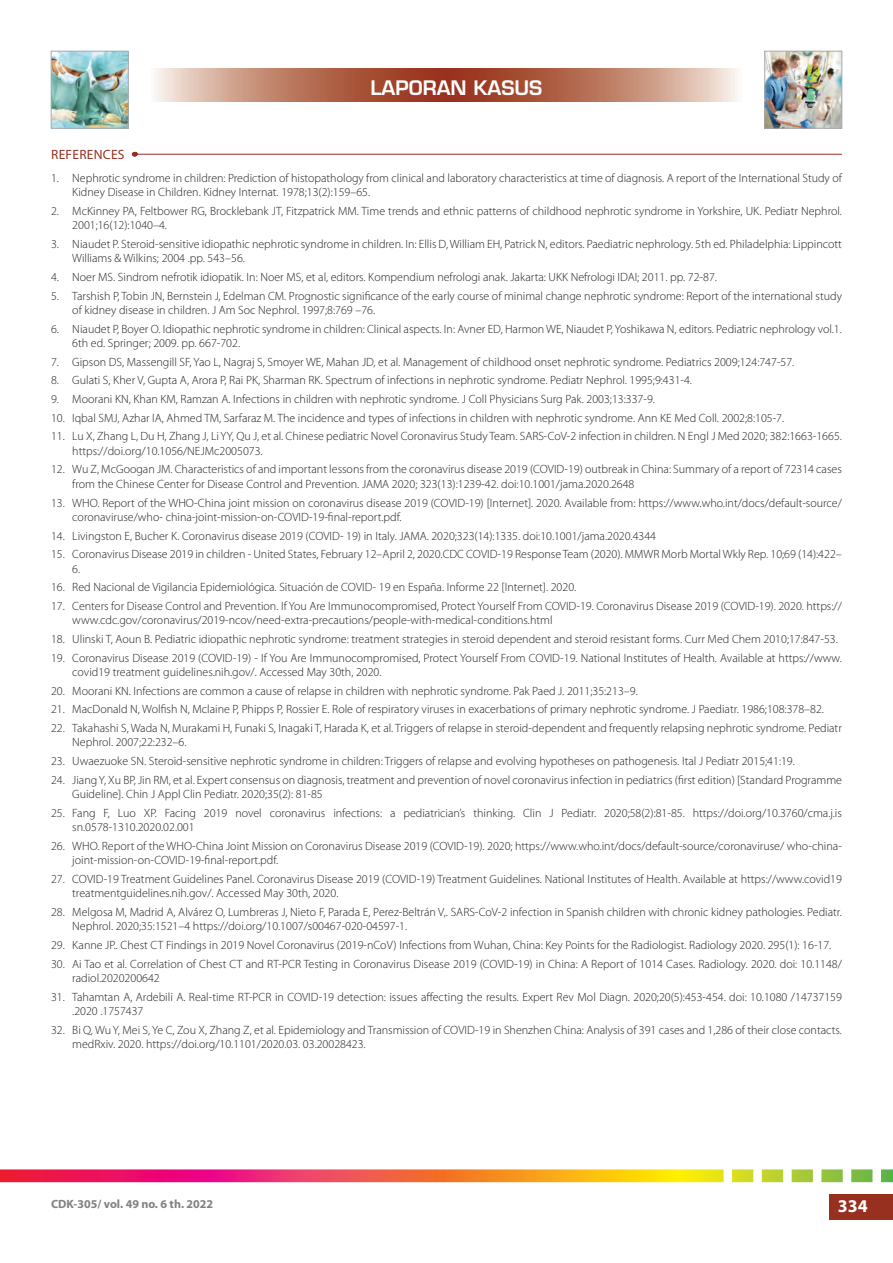
<style>
.page{position:relative;width:893px;height:1263px;background:#fff}
.page>*{position:absolute;margin:0;border:0;box-sizing:border-box;transform-origin:0 0}
.t1{font:600 19.5px "Eurostile LT Std";color:#fff}
.t2{font:700 18px "Myriad Pro";color:#fff}
.MP_lampiran_referens{font:13.5px "Myriad Pro";letter-spacing:.02em;color:#98301f}
.t3{font:300 12px/14.4px "Myriad Pro";color:#231f20}
.t4{font:700 12px "Myriad Pro";color:#808285}
</style>
<div class="page">
<div style="left:829px;top:1194px;width:64px;height:26px;background:#98301f"></div>
<svg style="left:0;top:1169px;width:893px;height:13px;background:#e87c50"></svg>
<img style="left:767px;top:53px;width:73px;height:73px">
<div style="left:765px;top:51px;width:77px;height:77px;border:1px solid #a8a9ad"></div>
<img style="left:53px;top:53px;width:73px;height:73px">
<div style="left:51px;top:51px;width:77px;height:77px;border:1px solid #a8a9ad"></div>
<svg style="left:154px;top:68px;width:292px;height:34px;background:#bd7e68"></svg>
<svg style="left:446px;top:68px;width:292px;height:34px;background:#bd7c67"></svg>
<hr style="left:132px;top:154px;width:710px;height:1px;background:#98301f">
<h1 class="t1" style="left:371px;top:76px;width:173px">LAPORAN KASUS</h1>
<p class="MP_lampiran_referens" style="left:51px;top:146px;width:75px">REFERENCES</p>
<p class="t3" style="left:72px;top:171px;width:771px;text-indent:-21px">1. Nephrotic syndrome in children: Prediction of histopathology from clinical and laboratory characteristics at time of diagnosis. A report of the International Study of<br>Kidney Disease in Children. Kidney Internat. 1978;13(2):159–65.</p>
<p class="t3" style="left:72px;top:204px;width:771px;text-indent:-21px">2. McKinney PA, Feltbower RG, Brocklebank JT, Fitzpatrick MM. Time trends and ethnic patterns of childhood nephrotic syndrome in Yorkshire, UK. Pediatr Nephrol.<br>2001;16(12):1040–4.</p>
<p class="t3" style="left:72px;top:237px;width:771px;text-indent:-21px">3. Niaudet P. Steroid-sensitive idiopathic nephrotic syndrome in children. In: Ellis D, William EH, Patrick N, editors. Paediatric nephrology. 5th ed. Philadelphia: Lippincott<br>Williams &amp; Wilkins; 2004 .pp. 543–56.</p>
<p class="t3" style="left:51px;top:270px;width:667px">4. Noer MS. Sindrom nefrotik idiopatik. In: Noer MS, et al, editors. Kompendium nefrologi anak. Jakarta: UKK Nefrologi IDAI; 2011. pp. 72-87.</p>
<p class="t3" style="left:72px;top:289px;width:771px;text-indent:-21px">5. Tarshish P, Tobin JN, Bernstein J, Edelman CM. Prognostic significance of the early course of minimal change nephrotic syndrome: Report of the international study of kidney disease in children. J Am Soc Nephrol. 1997;8:769 –76.</p>
<p class="t3" style="left:72px;top:322px;width:771px;text-indent:-21px">6. Niaudet P, Boyer O. Idiopathic nephrotic syndrome in children: Clinical aspects. In: Avner ED, Harmon WE, Niaudet P, Yoshikawa N, editors. Pediatric nephrology vol.1.<br>6th ed. Springer; 2009. pp. 667-702.</p>
<p class="t3" style="left:51px;top:355px;width:745px">7. Gipson DS, Massengill SF, Yao L, Nagraj S, Smoyer WE, Mahan JD, et al. Management of childhood onset nephrotic syndrome. Pediatrics 2009;124:747-57.</p>
<p class="t3" style="left:51px;top:373px;width:642px">8. Gulati S, Kher V, Gupta A, Arora P, Rai PK, Sharman RK. Spectrum of infections in nephrotic syndrome. Pediatr Nephrol. 1995;9:431-4.</p>
<p class="t3" style="left:51px;top:392px;width:605px">9. Moorani KN, Khan KM, Ramzan A. Infections in children with nephrotic syndrome. J Coll Physicians Surg Pak. 2003;13:337-9.</p>
<p class="t3" style="left:51px;top:411px;width:735px">10. Iqbal SMJ, Azhar IA, Ahmed TM, Sarfaraz M. The incidence and types of infections in children with nephrotic syndrome. Ann KE Med Coll. 2002;8:105-7.</p>
<p class="t3" style="left:72px;top:429px;width:771px;text-indent:-21px">11. Lu X, Zhang L, Du H, Zhang J, Li YY, Qu J, et al. Chinese pediatric Novel Coronavirus Study Team. SARS-CoV-2 infection in children. N Engl J Med 2020; 382:1663-1665. https://doi.org/10.1056/NEJMc2005073.</p>
<p class="t3" style="left:72px;top:462px;width:771px;text-indent:-21px">12. Wu Z, McGoogan JM. Characteristics of and important lessons from the coronavirus disease 2019 (COVID-19) outbreak in China: Summary of a report of 72314 cases from the Chinese Center for Disease Control and Prevention. JAMA 2020; 323(13):1239-42. doi:10.1001/jama.2020.2648</p>
<p class="t3" style="left:72px;top:495px;width:771px;text-indent:-21px">13. WHO. Report of the WHO-China joint mission on coronavirus disease 2019 (COVID-19) [Internet]. 2020. Available from: https://www.who.int/docs/default-source/ coronaviruse/who- china-joint-mission-on-COVID-19-final-report.pdf.</p>
<p class="t3" style="left:51px;top:529px;width:607px">14. Livingston E, Bucher K. Coronavirus disease 2019 (COVID- 19) in Italy. JAMA. 2020;323(14):1335. doi:10.1001/jama.2020.4344</p>
<p class="t3" style="left:72px;top:547px;width:771px;text-indent:-21px">15. Coronavirus Disease 2019 in children - United States, February 12–April 2, 2020.CDC COVID-19 Response Team (2020). MMWR Morb Mortal Wkly Rep. 10;69 (14):422–<br>6.</p>
<p class="t3" style="left:51px;top:580px;width:527px">16. Red Nacional de Vigilancia Epidemiológica. Situación de COVID- 19 en España. Informe 22 [Internet]. 2020.</p>
<p class="t3" style="left:72px;top:599px;width:771px;text-indent:-21px">17. Centers for Disease Control and Prevention. If You Are Immunocompromised, Protect Yourself From COVID-19. Coronavirus Disease 2019 (COVID-19). 2020. https:// www.cdc.gov/coronavirus/2019-ncov/need-extra-precautions/people-with-medical-conditions.html</p>
<p class="t3" style="left:51px;top:632px;width:788px">18. Ulinski T, Aoun B. Pediatric idiopathic nephrotic syndrome: treatment strategies in steroid dependent and steroid resistant forms. Curr Med Chem 2010;17:847-53.</p>
<p class="t3" style="left:72px;top:651px;width:771px;text-indent:-21px">19. Coronavirus Disease 2019 (COVID-19) - If You Are Immunocompromised, Protect Yourself From COVID-19. National Institutes of Health. Available at https://www. covid19 treatment guidelines.nih.gov/. Accessed May 30th, 2020.</p>
<p class="t3" style="left:51px;top:684px;width:588px">20. Moorani KN. Infections are common a cause of relapse in children with nephrotic syndrome. Pak Paed J. 2011;35:213–9.</p>
<p class="t3" style="left:51px;top:702px;width:774px">21. MacDonald N, Wolfish N, Mclaine P, Phipps P, Rossier E. Role of respiratory viruses in exacerbations of primary nephrotic syndrome. J Paediatr. 1986;108:378–82.</p>
<p class="t3" style="left:72px;top:721px;width:771px;text-indent:-21px">22. Takahashi S, Wada N, Murakami H, Funaki S, Inagaki T, Harada K, et al. Triggers of relapse in steroid-dependent and frequently relapsing nephrotic syndrome. Pediatr<br>Nephrol. 2007;22:232–6.</p>
<p class="t3" style="left:51px;top:754px;width:745px">23. Uwaezuoke SN. Steroid-sensitive nephrotic syndrome in children: Triggers of relapse and evolving hypotheses on pathogenesis. Ital J Pediatr 2015;41:19.</p>
<p class="t3" style="left:72px;top:773px;width:771px;text-indent:-21px">24. Jiang Y, Xu BP, Jin RM, et al. Expert consensus on diagnosis, treatment and prevention of novel coronavirus infection in pediatrics (first edition) [Standard Programme<br>Guideline]. Chin J Appl Clin Pediatr. 2020;35(2): 81-85</p>
<p class="t3" style="left:72px;top:806px;width:771px;text-indent:-21px">25. Fang F, Luo XP. Facing 2019 novel coronavirus infections: a pediatrician’s thinking. Clin J Pediatr. 2020;58(2):81-85. https://doi.org/10.3760/cma.j.is sn.0578-1310.2020.02.001</p>
<p class="t3" style="left:72px;top:839px;width:771px;text-indent:-21px">26. WHO. Report of the WHO-China Joint Mission on Coronavirus Disease 2019 (COVID-19). 2020; https://www.who.int/docs/default-source/coronaviruse/ who-china&shy;joint-mission-on-COVID-19-final-report.pdf.</p>
<p class="t3" style="left:72px;top:872px;width:771px;text-indent:-21px">27. COVID-19 Treatment Guidelines Panel. Coronavirus Disease 2019 (COVID-19) Treatment Guidelines. National Institutes of Health. Available at https://www.covid19 treatmentguidelines.nih.gov/. Accessed May 30th, 2020.</p>
<p class="t3" style="left:72px;top:905px;width:771px;text-indent:-21px">28. Melgosa M, Madrid A, Alvá rez O, Lumbreras J, Nieto F, Parada E, Perez-Beltrá n V,. SARS-CoV-2 infection in Spanish children with chronic kidney pathologies. Pediatr.<br>Nephrol. 2020;35:1521–4 https://doi.org/10.1007/s00467-020-04597-1.</p>
<p class="t3" style="left:51px;top:938px;width:782px">29. Kanne JP.. Chest CT Findings in 2019 Novel Coronavirus (2019-nCoV) Infections from Wuhan, China: Key Points for the Radiologist. Radiology 2020. 295(1): 16-17.</p>
<p class="t3" style="left:72px;top:957px;width:771px;text-indent:-21px">30. Ai Tao et al. Correlation of Chest CT and RT-PCR Testing in Coronavirus Disease 2019 (COVID-19) in China: A Report of 1014 Cases. Radiology. 2020. doi: 10.1148/ radiol.2020200642</p>
<p class="t3" style="left:72px;top:990px;width:771px;text-indent:-21px">31. Tahamtan A, Ardebili A. Real-time RT-PCR in COVID-19 detection: issues affecting the results. Expert Rev Mol Diagn. 2020;20(5):453-454. doi: 10.1080 /14737159 .2020 .1757437</p>
<p class="t3" style="left:72px;top:1023px;width:771px;text-indent:-21px">32. Bi Q, Wu Y, Mei S, Ye C, Zou X, Zhang Z, et al. Epidemiology and Transmission of COVID-19 in Shenzhen China: Analysis of 391 cases and 1,286 of their close contacts. medRxiv. 2020. https://doi.org/10.1101/2020.03. 03.20028423.</p>
<p class="t4" style="left:51px;top:1197px;width:164px">CDK-305/ vol. 49 no. 6 th. 2022</p>
<h2 class="t2" style="left:838px;top:1196px;width:31px">334</h2>
</div>
